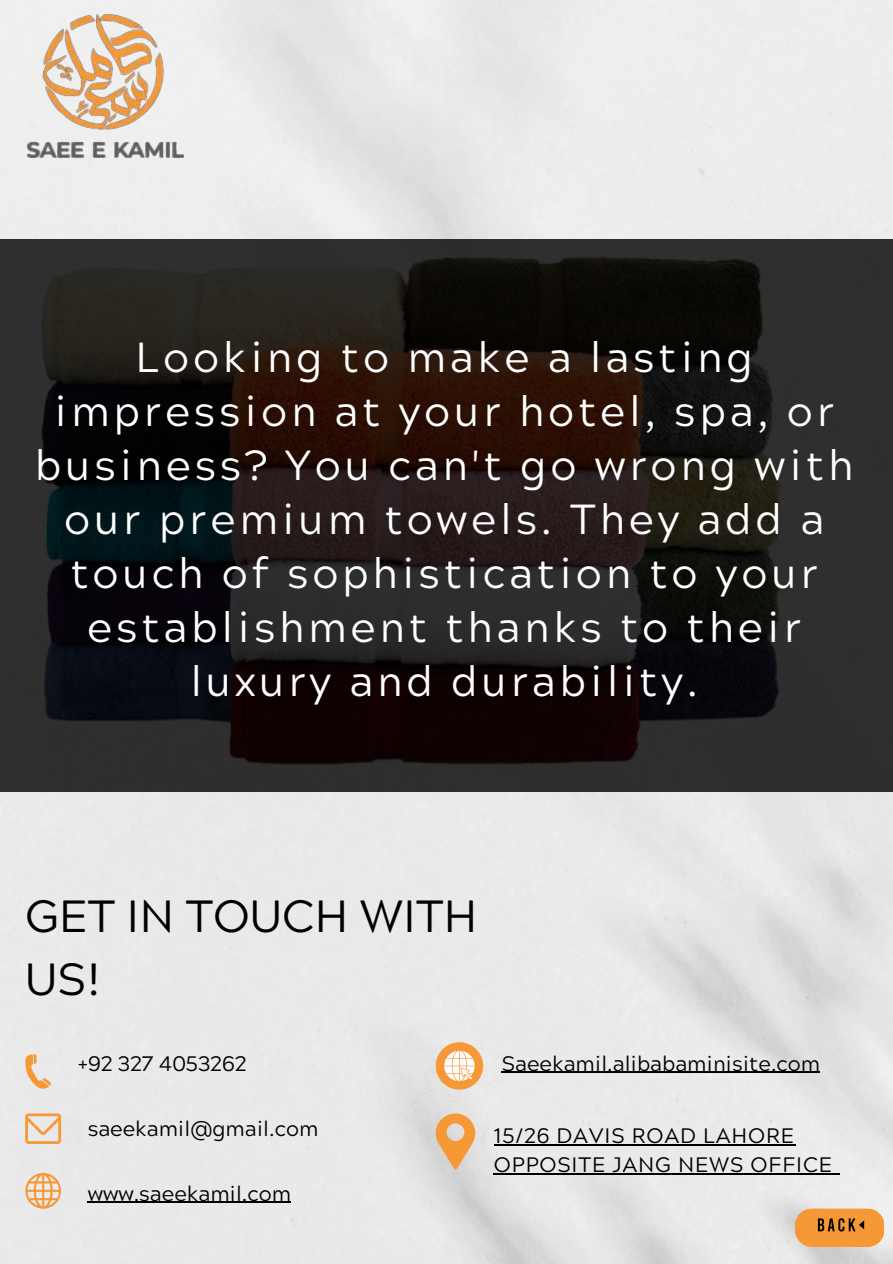
<style>
.page{position:relative;width:893px;height:1264px;background:#fff}
.page>*{position:absolute;margin:0;border:0;box-sizing:border-box;transform-origin:0 0}
.t1{font:45px/63px "Acherus Grotesque";color:#000}
.t2{font:42px/54px "Acherus Grotesque";letter-spacing:.09em;color:#fff;text-align:center}
.t3{font:20.85px "Acherus Grotesque";color:#000}
.t4{font:20.85px/29px "Acherus Grotesque";letter-spacing:.04em;color:#000}
</style>
<div class="page">
<img style="left:0;top:0;width:892px;height:1263px">
<svg style="left:25px;top:1053px;width:26px;height:36px"></svg>
<svg style="left:25px;top:1113px;width:36px;height:30px"></svg>
<svg style="left:25px;top:1172px;width:36px;height:36px"></svg>
<hr style="left:88px;top:1201px;width:203px;height:1px;background:#000">
<svg style="left:435px;top:1113px;width:40px;height:57px"></svg>
<hr style="left:494px;top:1144px;width:301px;height:1px;background:#000">
<hr style="left:494px;top:1173px;width:339px;height:1px;background:#000">
<svg style="left:435px;top:1042px;width:48px;height:47px"></svg>
<hr style="left:502px;top:1071px;width:318px;height:2px;background:#000">
<img style="left:14px;top:0;width:184px;height:170px">
<div style="left:0;top:170px;width:866px;height:659px;background:#ebebeb"></div>
<svg style="left:0;top:239px;width:892px;height:552px"></svg>
<svg style="left:795px;top:1208px;width:88px;height:38px"></svg>
<p class="t2" style="left:35px;top:336px;width:819px">Looking to make a lasting impression at your hotel, spa, or business? You can't go wrong with our premium towels. They add a touch of sophistication to your establishment thanks to their luxury and durability.</p>
<p class="t1" style="left:25px;top:890px;width:454px">GET IN TOUCH WITH<br>US!</p>
<p class="t3" style="left:78px;top:1055px;width:170px">+92 327 4053262</p>
<p class="t3" style="left:88px;top:1120px;width:232px">saeekamil@gmail.com</p>
<p class="t3" style="left:88px;top:1184px;width:205px">www.saeekamil.com</p>
<p class="t3" style="left:502px;top:1055px;width:320px">Saeekamil.alibabaminisite.com</p>
<p class="t4" style="left:494px;top:1123px;width:339px">15/26 DAVIS ROAD LAHORE<br>OPPOSITE JANG NEWS OFFICE</p>
</div>
